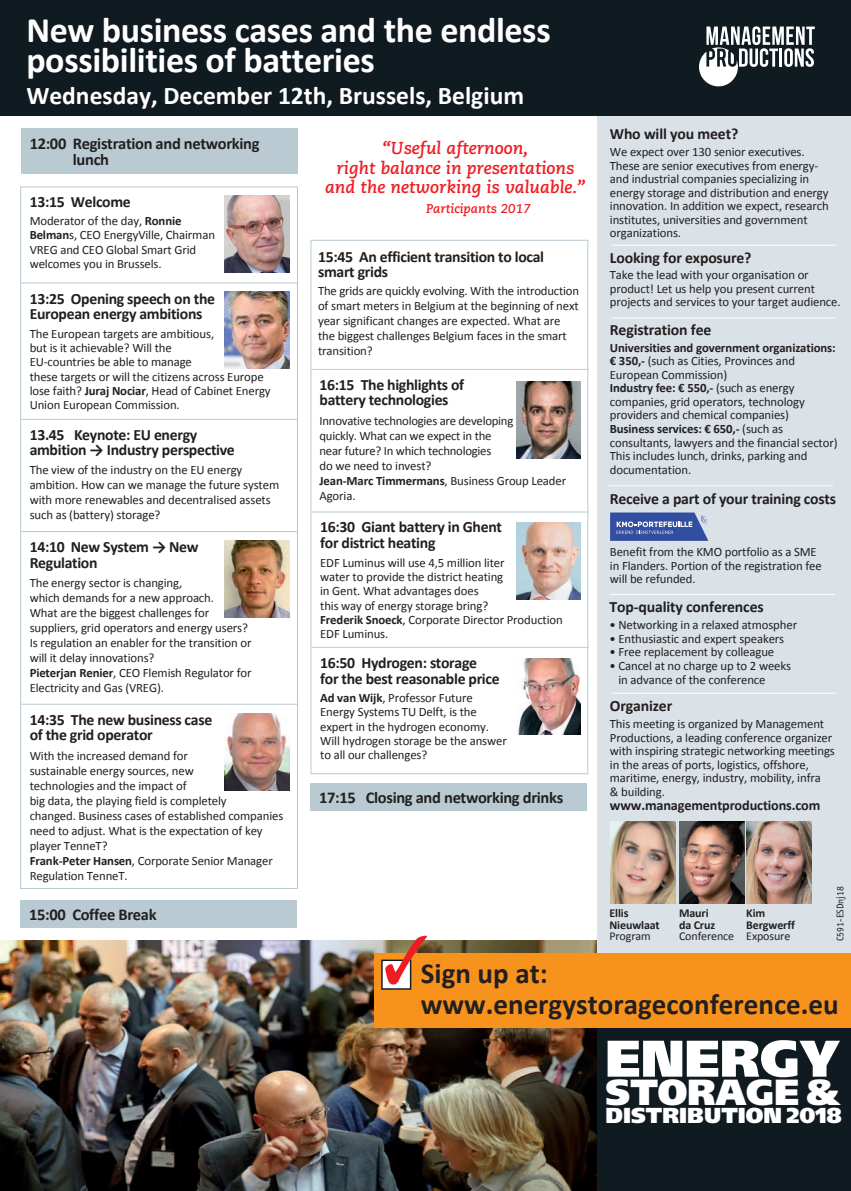
<style>
.page{position:relative;width:851px;height:1191px;background:#fff}
.page>*{position:absolute;margin:0;border:0;box-sizing:border-box;transform-origin:0 0}
.t1{font:900 51.45px "Frutiger";color:#fff}
.t2{font:900 36.3px "Frutiger";color:#fff}
.t3{font:700 36px/30px "Calibri";letter-spacing:-.01em;color:#fff}
.t4{font:700 28.95px "Calibri";color:#231f20}
.t5{font:700 25.5px "Calibri";color:#fff}
.t6{font:900 21.6px "Frutiger";color:#fff}
.t7{font:italic 700 17.25px/19.5px "Caecilia";color:#ee1d23;text-align:center}
.t8{font:700 16.5px/16.5px "Calibri";letter-spacing:-.02em;color:#231f20}
.t9{font:700 15.75px/15.8px "Calibri";letter-spacing:-.02em;color:#231f20}
.t10{font:700 14.25px "Calibri";letter-spacing:-.01em;color:#231f20}
.t11{font:12.75px/15px "Calibri";letter-spacing:-.01em;color:#231f20}
.t12{font:italic 700 12.75px "Caecilia";color:#ee1d23}
.t13{font:700 12px/11.2px "Calibri";letter-spacing:-.01em;color:#231f20}
.t14{font:9.75px "Officina Sans";color:#231f20}
.s1{font-weight:700}
.s2{font-weight:400}
</style>
<div class="page">
<img style="left:0;top:940px;width:597px;height:251px">
<div style="left:310px;top:783px;width:277px;height:27px;background:#bacad2"></div>
<div style="left:597px;top:108px;width:253px;height:873px;background:#dae2e7"></div>
<div style="left:597px;top:982px;width:253px;height:209px;background:#101a21"></div>
<div style="left:0;top:0;width:850px;height:115px;background:#101a21"></div>
<svg style="left:699px;top:26px;width:115px;height:60px"></svg>
<div style="left:310px;top:240px;width:278px;height:534px;border:1px solid #bacad2"></div>
<img style="left:225px;top:196px;width:65px;height:77px">
<img style="left:225px;top:291px;width:65px;height:77px">
<img style="left:225px;top:541px;width:65px;height:77px">
<img style="left:225px;top:713px;width:65px;height:77px">
<hr style="left:21px;top:419px;width:277px;height:1px;background:#bacad2">
<hr style="left:21px;top:531px;width:277px;height:1px;background:#bacad2">
<hr style="left:21px;top:704px;width:277px;height:1px;background:#bacad2">
<hr style="left:21px;top:283px;width:277px;height:1px;background:#bacad2">
<hr style="left:312px;top:369px;width:276px;height:1px;background:#bacad2">
<hr style="left:312px;top:511px;width:276px;height:1px;background:#bacad2">
<hr style="left:312px;top:647px;width:276px;height:1px;background:#bacad2">
<div style="left:21px;top:128px;width:277px;height:45px;background:#bacad2"></div>
<div style="left:21px;top:900px;width:276px;height:27px;background:#bacad2"></div>
<hr style="left:611px;top:245px;width:225px;height:1px;background:#fff">
<hr style="left:611px;top:317px;width:225px;height:1px;background:#fff">
<hr style="left:608px;top:485px;width:224px;height:1px;background:#fff">
<hr style="left:610px;top:594px;width:225px;height:1px;background:#fff">
<hr style="left:611px;top:693px;width:225px;height:1px;background:#fff">
<div style="left:374px;top:953px;width:476px;height:74px;background:#f7931d"></div>
<div style="left:381px;top:959px;width:30px;height:30px;background:#fff;border:1px solid #101a21"></div>
<img style="left:516px;top:381px;width:64px;height:77px">
<img style="left:516px;top:523px;width:64px;height:76px">
<img style="left:518px;top:658px;width:62px;height:77px">
<svg style="left:610px;top:512px;width:98px;height:29px"></svg>
<img style="left:610px;top:821px;width:65px;height:82px">
<img style="left:679px;top:821px;width:65px;height:82px">
<img style="left:746px;top:821px;width:65px;height:82px">
<svg style="left:385px;top:940px;width:42px;height:44px"></svg>
<p class="t3" style="left:26px;top:13px;width:525px">New business cases and the endless possibilities of batteries</p>
<p class="t5" style="left:26px;top:80px;width:499px">Wednesday, December 12th, Brussels, Belgium</p>
<p class="t8" style="left:73px;top:134px;width:188px;text-indent:-43px">12:00 Registration and networking lunch</p>
<p class="t9" style="left:30px;top:193px;width:103px">13:15 Welcome</p>
<p class="t11" style="left:30px;top:214px;width:187px;line-height:14.2px">Moderator of the day, <span class="s1">Ronnie<br>Belman</span>s, CEO EnergyVille, Chairman<br>VREG and CEO Global Smart Grid welcomes you in Brussels.</p>
<p class="t9" style="left:30px;top:290px;width:187px">13:25 Opening speech on the<br>European energy ambitions</p>
<p class="t11" style="left:30px;top:326px;width:242px;line-height:14.2px">The European targets are ambitious,<br>but is it achievable? Will the<br>EU-countries be able to manage<br>these targets or will the citizens across Europe lose faith? <span class="s1">Juraj Nociar</span>, Head of Cabinet Energy Union European Commission.</p>
<p class="t9" style="left:30px;top:426px;width:206px">13.45 Keynote: EU energy ambition → Industry perspective</p>
<p class="t11" style="left:30px;top:462px;width:251px">The view of the industry on the EU energy ambition. How can we manage the future system with more renewables and decentralised assets such as (battery) storage?</p>
<p class="t9" style="left:30px;top:538px;width:170px">14:10 New System → New<br>Regulation</p>
<p class="t11" style="left:30px;top:575px;width:223px">The energy sector is changing,<br>which demands for a new approach.<br>What are the biggest challenges for suppliers, grid operators and energy users?<br>Is regulation an enabler for the transition or will it delay innovations?</p>
<p class="t11" style="left:30px;top:665px;width:223px"><span class="s1">Pieterjan Renier</span>, CEO Flemish Regulator for<br>Electricity and Gas (VREG).</p>
<p class="t9" style="left:30px;top:710px;width:184px">14:35 The new business case of the grid operator</p>
<p class="t11" style="left:30px;top:748px;width:255px">With the increased demand for<br>sustainable energy sources, new<br>technologies and the impact of<br>big data, the playing field is completely<br>changed. Business cases of established companies need to adjust. What is the expectation of key player TenneT?<br><span class="s1">Frank-Peter Hansen</span>, Corporate Senior Manager Regulation TenneT.</p>
<p class="t8" style="left:29px;top:905px;width:129px">15:00 Coffee Break</p>
<p class="t7" style="left:325px;top:139px;width:262px">“Useful afternoon,<br>right balance in presentations and the networking is valuable.”</p>
<p class="t12" style="left:426px;top:201px;width:106px">Participants 2017</p>
<p class="t9" style="left:318px;top:248px;width:227px">15:45 An efficient transition to local smart grids</p>
<p class="t11" style="left:318px;top:284px;width:262px">The grids are quickly evolving. With the introduction of smart meters in Belgium at the beginning of next year significant changes are expected. What are the biggest challenges Belgium faces in the smart transition?</p>
<p class="t9" style="left:319px;top:376px;width:146px">16:15 The highlights of battery technologies</p>
<p class="t11" style="left:319px;top:413px;width:248px">Innovative technologies are developing<br>quickly. What can we expect in the<br>near future? In which technologies<br>do we need to invest?<br><span class="s1">Jean-Marc Timmermans</span>, Business Group Leader<br>Agoria.</p>
<p class="t9" style="left:320px;top:518px;width:183px">16:30 Giant battery in Ghent for district heating</p>
<p class="t11" style="left:320px;top:555px;width:186px;line-height:14.2px">EDF Luminus will use 4,5 million liter water to provide the district heating in Gent. What advantages does<br>this way of energy storage bring?</p>
<p class="t11" style="left:320px;top:612px;width:244px;line-height:14.2px"><span class="s1">Frederik Snoeck</span>, Corporate Director Production<br>EDF Luminus.</p>
<p class="t9" style="left:320px;top:654px;width:181px">16:50 Hydrogen: storage<br>for the best reasonable price</p>
<p class="t11" style="left:320px;top:691px;width:188px;line-height:14.2px"><span class="s1">Ad van Wijk</span>, Professor Future<br>Energy Systems TU Delft, is the expert in the hydrogen economy.<br>Will hydrogen storage be the answer to all our challenges?</p>
<p class="t8" style="left:319px;top:788px;width:246px">17:15 Closing and networking drinks</p>
<p class="t9" style="left:609px;top:126px;width:130px">Who will you meet?</p>
<p class="t11" style="left:609px;top:145px;width:210px;line-height:13.5px">We expect over 130 senior executives.<br>These are senior executives from energy-</p>
<p class="t11" style="left:609px;top:172px;width:220px;line-height:13.5px">and industrial companies specializing in energy storage and distribution and energy innovation. In addition we expect, research institutes, universities and government organizations.</p>
<p class="t9" style="left:609px;top:249px;width:143px">Looking for exposure?</p>
<p class="t11" style="left:609px;top:268px;width:232px;line-height:13.5px">Take the lead with your organisation or product! Let us help you present current projects and services to your target audience.</p>
<p class="t9" style="left:609px;top:322px;width:103px">Registration fee</p>
<p class="t11" style="left:609px;top:341px;width:229px;line-height:13.6px"><span class="s1">Universities and government organizations: € 350,-</span> (such as Cities, Provinces and European Commission)<br><span class="s1">Industry fee: € 550,-</span> (such as energy companies, grid operators, technology providers and chemical companies)<br><span class="s1">Business services: € 650,-</span> (such as consultants, lawyers and the financial sector)<br>This includes lunch, drinks, parking and documentation.</p>
<p class="t9" style="left:610px;top:489px;width:227px">Receive a part of your training costs</p>
<p class="t11" style="left:610px;top:545px;width:213px;line-height:13.5px">Benefit from the KMO portfolio as a SME in Flanders. Portion of the registration fee will be refunded.</p>
<p class="t9" style="left:609px;top:598px;width:156px">Top-quality conferences</p>
<p class="t11" style="left:609px;top:618px;width:189px">• Networking in a relaxed atmospher</p>
<p class="t11" style="left:609px;top:631px;width:176px">• Enthusiastic and expert speakers</p>
<p class="t11" style="left:609px;top:645px;width:166px">• Free replacement by colleague</p>
<p class="t11" style="left:618px;top:658px;width:174px;line-height:14.2px;text-indent:-9px">• Cancel at no charge up to 2 weeks in advance of the conference</p>
<p class="t9" style="left:609px;top:697px;width:64px">Organizer</p>
<p class="t11" style="left:609px;top:717px;width:226px;line-height:13.5px">This meeting is organized by Management Productions, a leading conference organizer with inspiring strategic networking meetings in the areas of ports, logistics, offshore, maritime, energy, industry, mobility, infra<br>&amp; building.</p>
<p class="t10" style="left:609px;top:796px;width:212px">www.managementproductions.com</p>
<p class="t13" style="left:609px;top:907px;width:52px">Ellis<br>Nieuwlaat<br><span class="s2">Program</span></p>
<p class="t13" style="left:679px;top:907px;width:57px">Mauri<br>da Cruz<br><span class="s2">Conference</span></p>
<p class="t13" style="left:746px;top:907px;width:50px">Kim<br>Bergwerff<br><span class="s2">Exposure</span></p>
<p class="t14" style="left:834px;top:941px;width:56px;rotate:-90deg">C591-ESDnj18</p>
<p class="t4" style="left:421px;top:955px;width:128px">Sign up at:</p>
<p class="t4" style="left:421px;top:986px;width:419px">www.energystorageconference.eu</p>
<p class="t1" style="left:605px;top:1027px;width:235px">ENERGY</p>
<p class="t2" style="left:605px;top:1070px;width:237px">STORAGE &amp;</p>
<p class="t6" style="left:605px;top:1102px;width:237px">DISTRIBUTION 2018</p>
</div>
